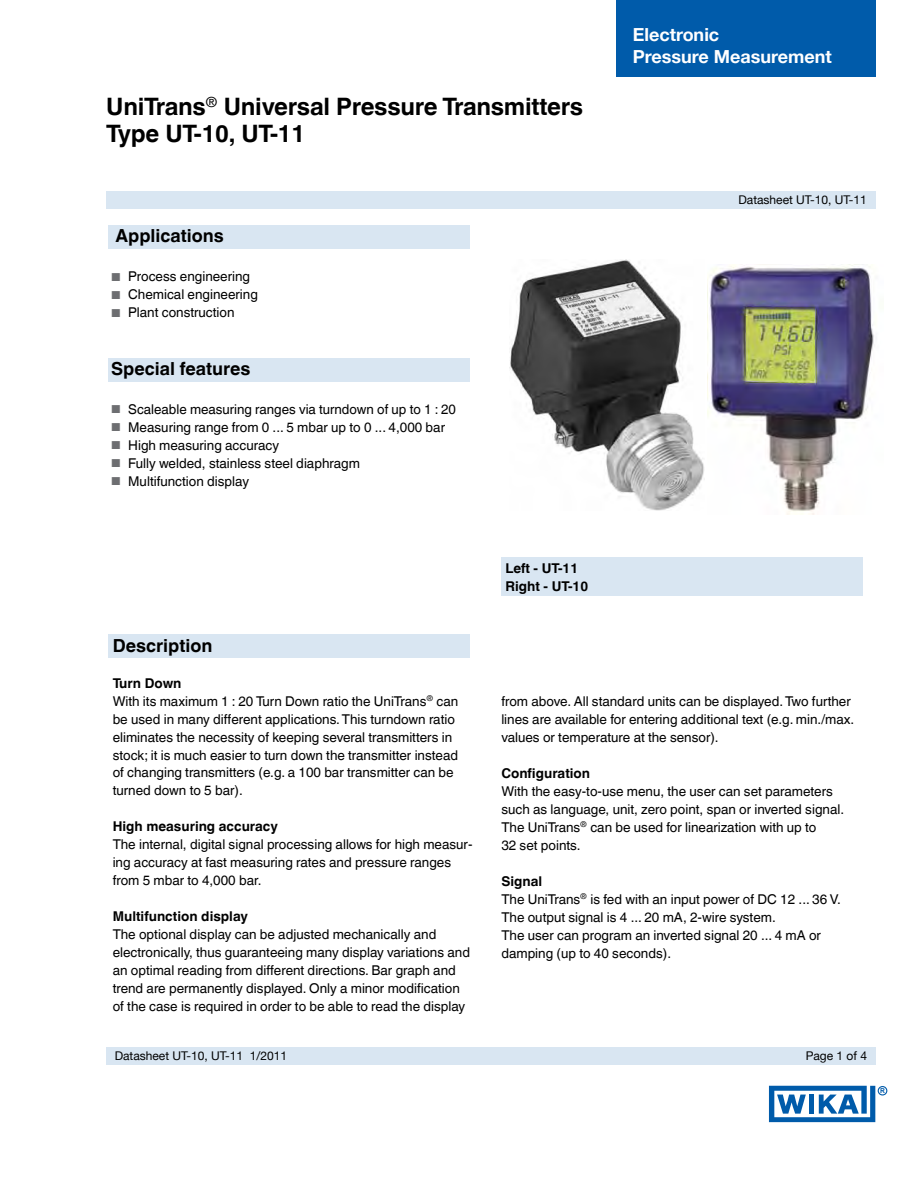
<style>
.page{position:relative;width:918px;height:1188px;background:#fff}
.page>*{position:absolute;margin:0;border:0;box-sizing:border-box;transform-origin:0 0}
.t1{font:700 24px/27px "Helvetica World";letter-spacing:-.01em;color:#000}
.t2{font:700 18px "Helvetica World";color:#000}
.t3{font:700 18px/21.6px "Helvetica Neue";color:#fff}
.t4{font:13.5px/18px "Helvetica World";color:#000}
.t5{font:700 13.5px/18px "Helvetica World";color:#000}
.t6{font:12px "Helvetica Neue";color:#000}
.t7{font:700 6.75px "Arial";color:#005baa}
.s1{font-size:11.55px;color:#6d6e71}
.s2{font-weight:700}
</style>
<div class="page">
<div style="left:106px;top:1048px;width:769px;height:17px;background:#d9e6f2"></div>
<div style="left:106px;top:191px;width:769px;height:17px;background:#d9e6f2"></div>
<div style="left:616px;top:0;width:259px;height:76px;background:#005baa"></div>
<svg style="left:769px;top:1086px;width:106px;height:36px"></svg>
<div style="left:878px;top:1086px;width:9px;height:10px;border:1px solid #005baa;border-radius:50%"></div>
<div style="left:108px;top:358px;width:362px;height:23px;background:#d9e6f2"></div>
<div style="left:108px;top:634px;width:362px;height:23px;background:#d9e6f2"></div>
<div style="left:108px;top:225px;width:362px;height:24px;background:#d9e6f2"></div>
<div style="left:501px;top:558px;width:362px;height:38px;background:#d9e6f2"></div>
<img style="left:509px;top:259px;width:196px;height:251px">
<img style="left:708px;top:264px;width:166px;height:250px">
<h1 class="t1" style="left:106px;top:93px;width:478px">UniTrans<sup>®</sup> Universal Pressure Transmitters<br>Type UT-10, UT-11</h1>
<p class="t2" style="left:115px;top:226px;width:110px">Applications</p>
<p class="t4" style="left:111px;top:268px;width:140px"><span class="s1">■</span> Process engineering</p>
<p class="t4" style="left:111px;top:286px;width:148px"><span class="s1">■</span> Chemical engineering</p>
<p class="t4" style="left:111px;top:304px;width:125px"><span class="s1">■</span> Plant construction</p>
<p class="t2" style="left:111px;top:358px;width:141px">Special features</p>
<p class="t4" style="left:111px;top:400px;width:346px"><span class="s1">■</span> Scaleable measuring ranges via turndown of up to 1 : 20</p>
<p class="t4" style="left:111px;top:418px;width:335px"><span class="s1">■</span> Measuring range from 0 ... 5 mbar up to 0 ... 4,000 bar</p>
<p class="t4" style="left:111px;top:436px;width:169px"><span class="s1">■</span> High measuring accuracy</p>
<p class="t4" style="left:111px;top:454px;width:250px"><span class="s1">■</span> Fully welded, stainless steel diaphragm</p>
<p class="t4" style="left:111px;top:472px;width:139px"><span class="s1">■</span> Multifunction display</p>
<h2 class="t3" style="left:633px;top:24px;width:201px">Electronic<br>Pressure Measurement</h2>
<p class="t6" style="left:738px;top:193px;width:130px">Datasheet UT-10, UT-11</p>
<p class="t2" style="left:113px;top:635px;width:101px">Description</p>
<p class="t4" style="left:113px;top:674px;width:347px"><span class="s2">Turn Down<br></span>With its maximum 1 : 20 Turn Down ratio the UniTrans<sup>®</sup> can be used in many different applications. This turndown ratio eliminates the necessity of keeping several transmitters in stock; it is much easier to turn down the transmitter instead of changing transmitters (e.g. a 100 bar transmitter can be turned down to 5 bar).</p>
<p class="t4" style="left:113px;top:818px;width:361px"><span class="s2">High measuring accuracy<br></span>The internal, digital signal processing allows for high measur&shy;ing accuracy at fast measuring rates and pressure ranges from 5 mbar to 4,000 bar.</p>
<p class="t4" style="left:113px;top:908px;width:359px"><span class="s2">Multifunction display<br></span>The optional display can be adjusted mechanically and electronically, thus guaranteeing many display variations and an optimal reading from different directions. Bar graph and trend are permanently displayed. Only a minor modification of the case is required in order to be able to read the display</p>
<p class="t6" style="left:115px;top:1049px;width:174px">Datasheet UT-10, UT-11 ·1/2011</p>
<p class="t5" style="left:506px;top:559px;width:84px">Left - UT-11<br>Right - UT-10</p>
<p class="t4" style="left:501px;top:692px;width:354px">from above. All standard units can be displayed. Two further lines are available for entering additional text (e.g. min./max. values or temperature at the sensor).</p>
<p class="t4" style="left:501px;top:764px;width:344px"><span class="s2">Configuration<br></span>With the easy-to-use menu, the user can set parameters such as language, unit, zero point, span or inverted signal.<br>The UniTrans<sup>®</sup> can be used for linearization with up to<br>32 set points.</p>
<p class="t4" style="left:501px;top:872px;width:341px"><span class="s2">Signal<br></span>The UniTrans<sup>®</sup> is fed with an input power of DC 12 ... 36 V.<br>The output signal is 4 ... 20 mA, 2-wire system.<br>The user can program an inverted signal 20 ... 4 mA or damping (up to 40 seconds).</p>
<p class="t6" style="left:806px;top:1048px;width:63px">Page 1 of 4</p>
<p class="t7" style="left:880px;top:1086px;width:6px">R</p>
</div>
